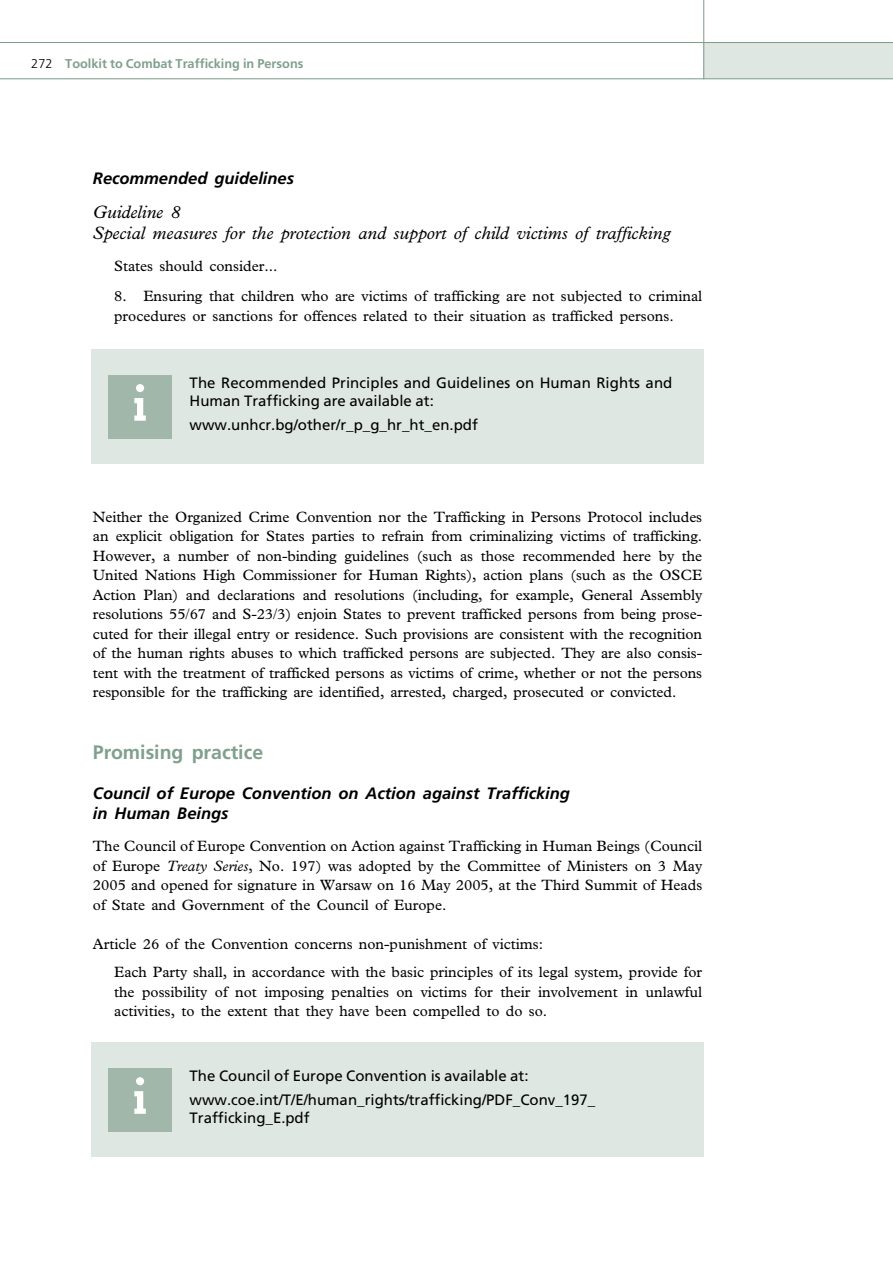
<style>
.page{position:relative;width:893px;height:1263px;background:#fff}
.page>*{position:absolute;margin:0;border:0;box-sizing:border-box;transform-origin:0 0}
.t1{font:700 54px "Beton EF";color:#fff}
.t2{font:700 19.5px "Frutiger";color:#80a08e}
.t3{font:italic 18px/21px "Plantin";color:#000}
.t4{font:italic 700 16.5px/19.5px "Frutiger";color:#000}
.t5{font:15px/19.5px "Plantin";color:#000}
.t6{font:15px/18px "Frutiger";color:#000}
.t7{font:700 12.75px "Frutiger";color:#80a08e}
.s1{font-weight:300;color:#000}
.s2{font-style:italic}
</style>
<div class="page">
<div style="left:704px;top:43px;width:189px;height:36px;background:#dfe7e3"></div>
<hr style="left:0;top:42px;width:893px;height:1px;background:#80a08e">
<hr style="left:0;top:78px;width:893px;height:1px;background:#80a08e">
<hr style="left:703px;top:0;width:1px;height:79px;background:#80a08e">
<div style="left:91px;top:349px;width:613px;height:115px;background:#dfe7e3"></div>
<div style="left:108px;top:375px;width:64px;height:64px;background:#a0b7aa"></div>
<div style="left:91px;top:1042px;width:613px;height:115px;background:#dfe7e3"></div>
<div style="left:108px;top:1068px;width:64px;height:64px;background:#a0b7aa"></div>
<p class="t7" style="left:31px;top:58px;width:274px"><span class="s1">272</span> Toolkit to Combat Trafficking in Persons</p>
<p class="t4" style="left:93px;top:170px;width:203px">Recommended guidelines</p>
<p class="t3" style="left:93px;top:203px;width:579px">Guideline 8<br>Special measures for the protection and support of child victims of trafficking</p>
<p class="t5" style="left:114px;top:258px;width:165px">States should consider...</p>
<p class="t5" style="left:114px;top:288px;width:590px">8. Ensuring that children who are victims of trafficking are not subjected to criminal procedures or sanctions for offences related to their situation as trafficked persons.</p>
<h1 class="t1" style="left:132px;top:385px;width:17px">i</h1>
<p class="t6" style="left:190px;top:375px;width:484px">The Recommended Principles and Guidelines on Human Rights and<br>Human Trafficking are available at:</p>
<p class="t6" style="left:190px;top:417px;width:290px">www.unhcr.bg/other/r_p_g_hr_ht_en.pdf</p>
<p class="t5" style="left:93px;top:508px;width:611px;text-align:justify">Neither the Organized Crime Convention nor the Trafficking in Persons Protocol includes an explicit obligation for States parties to refrain from criminalizing victims of trafficking.<br>However, a number of non-binding guidelines (such as those recommended here by the United Nations High Commissioner for Human Rights), action plans (such as the OSCE Action Plan) and declarations and resolutions (including, for example, General Assembly resolutions 55/67 and S-23/3) enjoin States to prevent trafficked persons from being prose&shy;cuted for their illegal entry or residence. Such provisions are consistent with the recognition of the human rights abuses to which trafficked persons are subjected. They are also consis&shy;tent with the treatment of trafficked persons as victims of crime, whether or not the persons responsible for the trafficking are identified, arrested, charged, prosecuted or convicted.</p>
<h2 class="t2" style="left:93px;top:744px;width:172px">Promising practice</h2>
<p class="t4" style="left:93px;top:785px;width:479px">Council of Europe Convention on Action against Trafficking in Human Beings</p>
<p class="t5" style="left:93px;top:837px;width:611px;text-align:justify">The Council of Europe Convention on Action against Trafficking in Human Beings (Council of Europe <span class="s2">Treaty Series</span>, No. 197) was adopted by the Committee of Ministers on 3 May 2005 and opened for signature in Warsaw on 16 May 2005, at the Third Summit of Heads of State and Government of the Council of Europe.</p>
<p class="t5" style="left:114px;top:930px;width:590px;line-height:28.5px;text-indent:-21px">Article 26 of the Convention concerns non-punishment of victims:<br>Each Party shall, in accordance with the basic principles of its legal system, provide for</p>
<p class="t5" style="left:114px;top:983px;width:590px">the possibility of not imposing penalties on victims for their involvement in unlawful activities, to the extent that they have been compelled to do so.</p>
<h1 class="t1" style="left:132px;top:1078px;width:17px">i</h1>
<p class="t6" style="left:190px;top:1065px;width:407px;line-height:24px">The Council of Europe Convention is available at: www.coe.int/T/E/human_rights/trafficking/PDF_Conv_197_</p>
<p class="t6" style="left:190px;top:1110px;width:122px">Trafficking_E.pdf</p>
</div>
